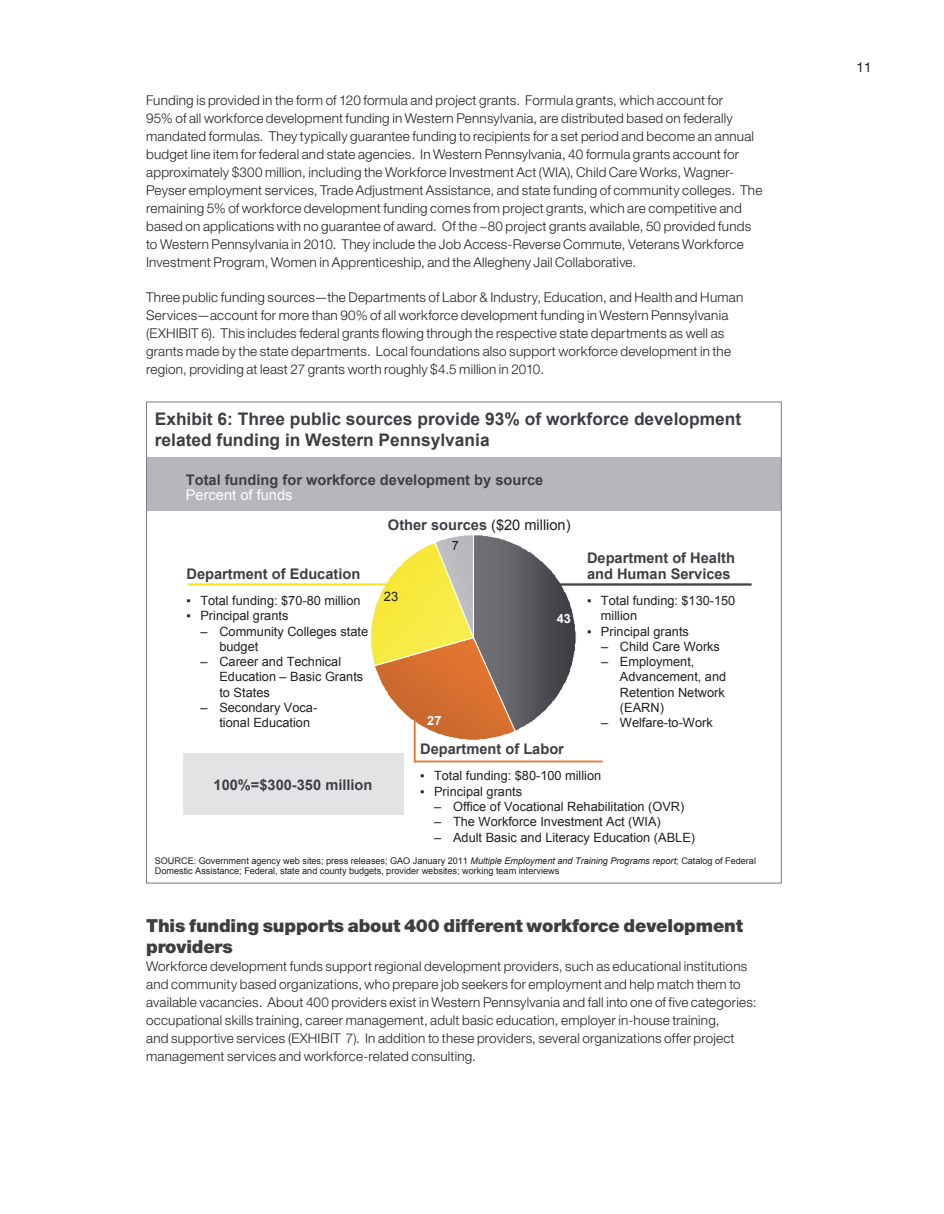
<style>
.page{position:relative;width:944px;height:1214px;background:#fff}
.page>*{position:absolute;margin:0;border:0;box-sizing:border-box;transform-origin:0 0}
.t1{font:900 18px/21.6px "Helvetica Neue LT Std";letter-spacing:-.005em;color:#3e3e3f}
.t2{font:700 17.4px/20.7px "Arial";color:#3d3f43}
.t3{font:700 14.7px/15.9px "Arial";color:#3d3f43}
.t4{font:14.7px "Arial";color:#fff}
.t5{font:300 13.5px/18px "Helvetica Neue LT Std";letter-spacing:.015em;color:#231f20}
.t6{font:13.5px "Helvetica Neue LT Std";color:#231f20}
.t7{font:13.05px "Arial";color:#231f20}
.t8{font:12.75px/15.3px "Arial";color:#231f20}
.t9{font:700 12.75px "Arial";color:#fff}
.t10{font:9.15px/9.8px "Arial";letter-spacing:-.005em;color:#231f20}
.s1{font-weight:400;color:#231f20}
.s2{font-style:italic}
</style>
<div class="page">
<div style="left:183px;top:753px;width:220px;height:62px;background:#e2e3e5"></div>
<div style="left:146px;top:457px;width:635px;height:53px;background:#b5b7bb"></div>
<svg style="left:370px;top:535px;width:206px;height:206px"></svg>
<hr style="left:558px;top:583px;width:193px;height:2px;background:#3d3f43">
<hr style="left:414px;top:719px;width:1px;height:43px;background:#e8752e">
<hr style="left:415px;top:760px;width:187px;height:2px;background:#e8752e">
<hr style="left:188px;top:583px;width:202px;height:2px;background:#f8e52a">
<p class="t5" style="left:146px;top:91px;width:617px">Funding is provided in the form of 120 formula and project grants. Formula grants, which account for<br>95% of all workforce development funding in Western Pennsylvania, are distributed based on federally mandated formulas. They typically guarantee funding to recipients for a set period and become an annual budget line item for federal and state agencies. In Western Pennsylvania, 40 formula grants account for approximately $300 million, including the Workforce Investment Act (WIA), Child Care Works, Wagner-Peyser employment services, Trade Adjustment Assistance, and state funding of community colleges. The remaining 5% of workforce development funding comes from project grants, which are competitive and based on applications with no guarantee of award. Of the ~80 project grants available, 50 provided funds to Western Pennsylvania in 2010. They include the Job Access-Reverse Commute, Veterans Workforce Investment Program, Women in Apprenticeship, and the Allegheny Jail Collaborative.</p>
<p class="t5" style="left:146px;top:288px;width:598px">Three public funding sources—the Departments of Labor &amp; Industry, Education, and Health and Human Services—account for more than 90% of all workforce development funding in Western Pennsylvania (EXHIBIT 6). This includes federal grants flowing through the respective state departments as well as grants made by the state departments. Local foundations also support workforce development in the region, providing at least 27 grants worth roughly $4.5 million in 2010.</p>
<p class="t2" style="left:155px;top:409px;width:588px">Exhibit 6: Three public sources provide 93% of workforce development related funding in Western Pennsylvania</p>
<p class="t3" style="left:186px;top:472px;width:359px">Total funding for workforce development by source</p>
<p class="t4" style="left:186px;top:485px;width:108px">Percent of funds</p>
<p class="t3" style="left:186px;top:566px;width:175px">Department of Education</p>
<p class="t8" style="left:187px;top:593px;width:175px">▪ Total funding: $70-80 million</p>
<p class="t8" style="left:187px;top:608px;width:103px">▪ Principal grants</p>
<p class="t8" style="left:219px;top:623px;width:150px;text-indent:-19px">– Community Colleges state budget</p>
<p class="t8" style="left:219px;top:654px;width:145px;text-indent:-19px">– Career and Technical<br>Education – Basic Grants to States</p>
<p class="t8" style="left:219px;top:700px;width:99px;text-indent:-19px">– Secondary Voca&shy;tional Education</p>
<p class="t3" style="left:213px;top:777px;width:160px">100%=$300-350 million</p>
<p class="t3" style="left:388px;top:518px;width:184px">Other sources <span class="s1">($20 million)</span></p>
<p class="t8" style="left:452px;top:538px;width:9px">7</p>
<p class="t7" style="left:384px;top:588px;width:16px">23</p>
<p class="t9" style="left:557px;top:610px;width:16px">43</p>
<p class="t9" style="left:427px;top:712px;width:16px">27</p>
<p class="t3" style="left:420px;top:741px;width:145px">Department of Labor</p>
<p class="t3" style="left:587px;top:551px;width:149px">Department of Health and Human Services</p>
<p class="t8" style="left:601px;top:593px;width:136px;text-indent:-14px">▪ Total funding: $130-150 million</p>
<p class="t8" style="left:587px;top:623px;width:103px">▪ Principal grants</p>
<p class="t8" style="left:601px;top:639px;width:120px">– Child Care Works</p>
<p class="t8" style="left:620px;top:654px;width:108px;text-indent:-19px">– Employment,<br>Advancement, and<br>Retention Network (EARN)</p>
<p class="t8" style="left:601px;top:715px;width:113px">– Welfare-to-Work</p>
<p class="t8" style="left:420px;top:768px;width:182px">▪ Total funding: $80-100 million</p>
<p class="t8" style="left:420px;top:783px;width:103px">▪ Principal grants</p>
<p class="t8" style="left:434px;top:799px;width:252px">– Office of Vocational Rehabilitation (OVR)</p>
<p class="t8" style="left:434px;top:814px;width:228px">– The Workforce Investment Act (WIA)</p>
<p class="t8" style="left:434px;top:829px;width:262px">– Adult Basic and Literacy Education (ABLE)</p>
<p class="t10" style="left:155px;top:856px;width:602px">SOURCE: Government agency web sites; press releases; GAO January 2011 <span class="s2">Multiple Employment and Training Programs report</span>; Catalog of Federal<br>Domestic Assistance; Federal, state and county budgets, provider websites; working team interviews</p>
<h1 class="t1" style="left:146px;top:914px;width:598px">This funding supports about 400 different workforce development providers</h1>
<p class="t5" style="left:146px;top:957px;width:612px">Workforce development funds support regional development providers, such as educational institutions and community based organizations, who prepare job seekers for employment and help match them to available vacancies. About 400 providers exist in Western Pennsylvania and fall into one of five categories: occupational skills training, career management, adult basic education, employer in-house training,<br>and supportive services (EXHIBIT 7). In addition to these providers, several organizations offer project management services and workforce-related consulting.</p>
<p class="t6" style="left:856px;top:59px;width:17px">11</p>
</div>
